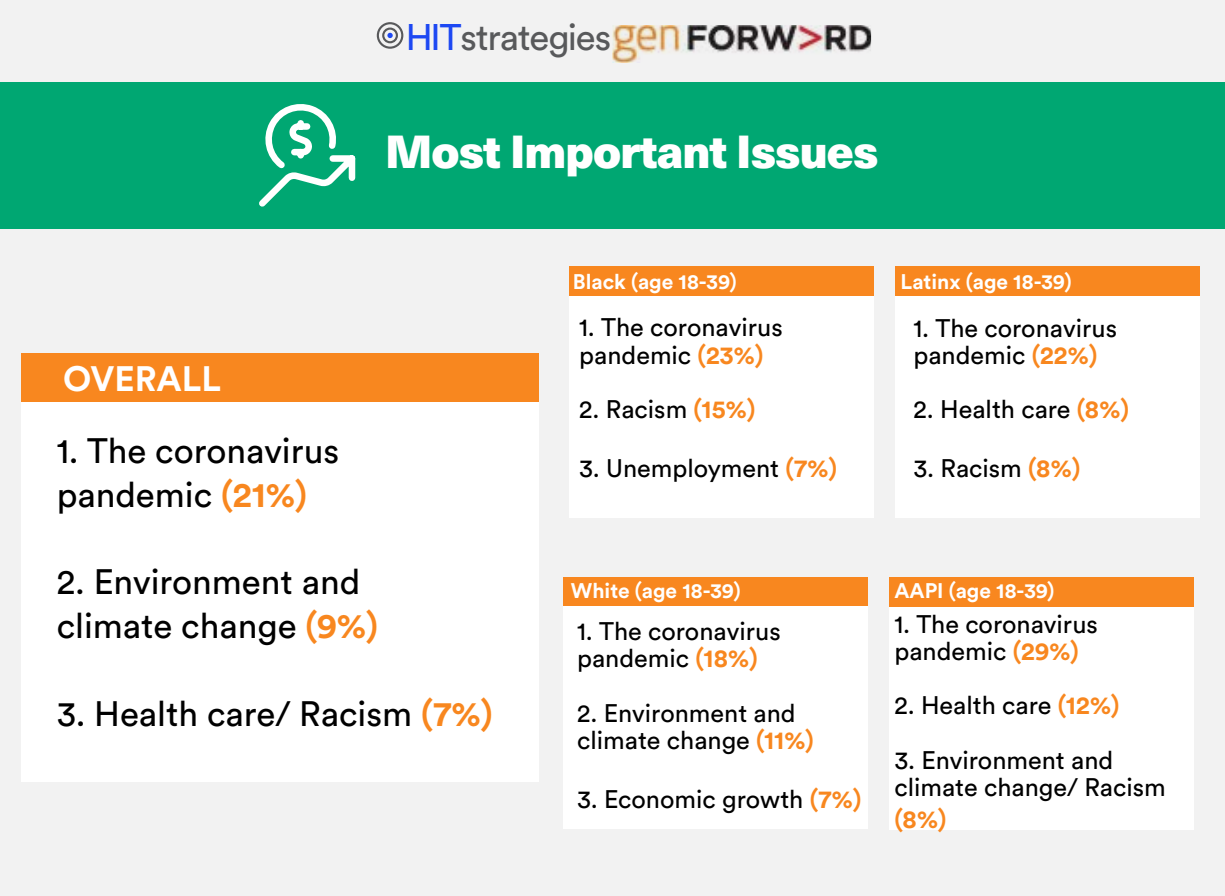
<style>
.page{position:relative;width:1225px;height:896px;background:#f2f2f2}
.page>*{position:absolute;margin:0;border:0;box-sizing:border-box;transform-origin:0 0}
.t1{font:900 45.5px "Neue Haas Unica";letter-spacing:-.02em;color:#fff}
.t2{font:36.75px "Circular Std";letter-spacing:-.03em;color:#58595b}
.t3{font:35px/43.8px "Circular Std";color:#000}
.t4{font:700 35px "Circular Std";color:#fff}
.t5{font:25.2px/27.3px "Circular Std";color:#000}
.t6{font:700 25.2px "Circular Std";color:#f8871f}
.t7{font:700 21px "Circular Std";color:#fff}
.s1{color:#1d48f3}
.s2{font-weight:700;color:#f8871f}
</style>
<div class="page">
<div style="left:0;top:82px;width:1225px;height:147px;background:#00a772"></div>
<div style="left:377px;top:22px;width:26px;height:27px;border:2px solid #58595b;border-radius:50%"></div>
<div style="left:382px;top:28px;width:16px;height:15px;border:2px solid #58595b;border-radius:50%"></div>
<svg style="left:387px;top:33px;width:6px;height:5px"></svg>
<img style="left:612px;top:25px;width:259px;height:38px">
<div style="left:21px;top:354px;width:517px;height:428px;background:#fff"></div>
<div style="left:21px;top:354px;width:517px;height:48px;background:#f8871f"></div>
<svg style="left:259px;top:104px;width:97px;height:103px"></svg>
<div style="left:570px;top:266px;width:304px;height:252px;background:#fff"></div>
<div style="left:570px;top:266px;width:304px;height:30px;background:#f8871f"></div>
<div style="left:895px;top:266px;width:304px;height:252px;background:#fff"></div>
<div style="left:895px;top:266px;width:304px;height:30px;background:#f8871f"></div>
<div style="left:889px;top:578px;width:304px;height:252px;background:#fff"></div>
<div style="left:889px;top:577px;width:304px;height:30px;background:#f8871f"></div>
<div style="left:564px;top:577px;width:304px;height:252px;background:#fff"></div>
<div style="left:564px;top:577px;width:304px;height:29px;background:#f8871f"></div>
<h2 class="t2" style="left:406px;top:15px;width:207px"><span class="s1">HIT</span>strategies</h2>
<h1 class="t1" style="left:385px;top:116px;width:495px">Most Important Issues</h1>
<h3 class="t4" style="left:63px;top:357px;width:160px">OVERALL</h3>
<h3 class="t3" style="left:57px;top:429px;width:284px">1. The coronavirus pandemic <span class="s2">(21%)</span></h3>
<h3 class="t3" style="left:57px;top:560px;width:323px">2. Environment and climate change <span class="s2">(9%)</span></h3>
<h3 class="t3" style="left:57px;top:691px;width:438px">3. Health care/ Racism <span class="s2">(7%)</span></h3>
<p class="t7" style="left:573px;top:268px;width:165px">Black (age 18-39)</p>
<p class="t7" style="left:901px;top:268px;width:173px">Latinx (age 18-39)</p>
<p class="t5" style="left:579px;top:314px;width:205px">1. The coronavirus pandemic <span class="s2">(23%)</span></p>
<p class="t5" style="left:579px;top:395px;width:178px">2. Racism <span class="s2">(15%)</span></p>
<p class="t5" style="left:579px;top:454px;width:259px">3. Unemployment <span class="s2">(7%)</span></p>
<p class="t5" style="left:914px;top:314px;width:205px">1. The coronavirus pandemic <span class="s2">(22%)</span></p>
<p class="t5" style="left:914px;top:396px;width:217px">2. Health care <span class="s2">(8%)</span></p>
<p class="t5" style="left:914px;top:454px;width:168px">3. Racism <span class="s2">(8%)</span></p>
<p class="t7" style="left:571px;top:577px;width:171px">White (age 18-39)</p>
<p class="t7" style="left:894px;top:577px;width:162px">AAPI (age 18-39)</p>
<p class="t5" style="left:577px;top:617px;width:205px">1. The coronavirus pandemic <span class="s2">(18%)</span></p>
<p class="t5" style="left:577px;top:699px;width:238px">2. Environment and climate change <span class="s2">(11%)</span></p>
<p class="t5" style="left:577px;top:785px;width:286px">3. Economic growth <span class="s2">(7%)</span></p>
<p class="t5" style="left:894px;top:610px;width:205px">1. The coronavirus pandemic <span class="s2">(29%)</span></p>
<p class="t5" style="left:894px;top:692px;width:227px">2. Health care <span class="s2">(12%)</span></p>
<p class="t5" style="left:894px;top:746px;width:273px">3. Environment and climate change/ Racism</p>
<p class="t6" style="left:894px;top:803px;width:54px">(8%)</p>
</div>
